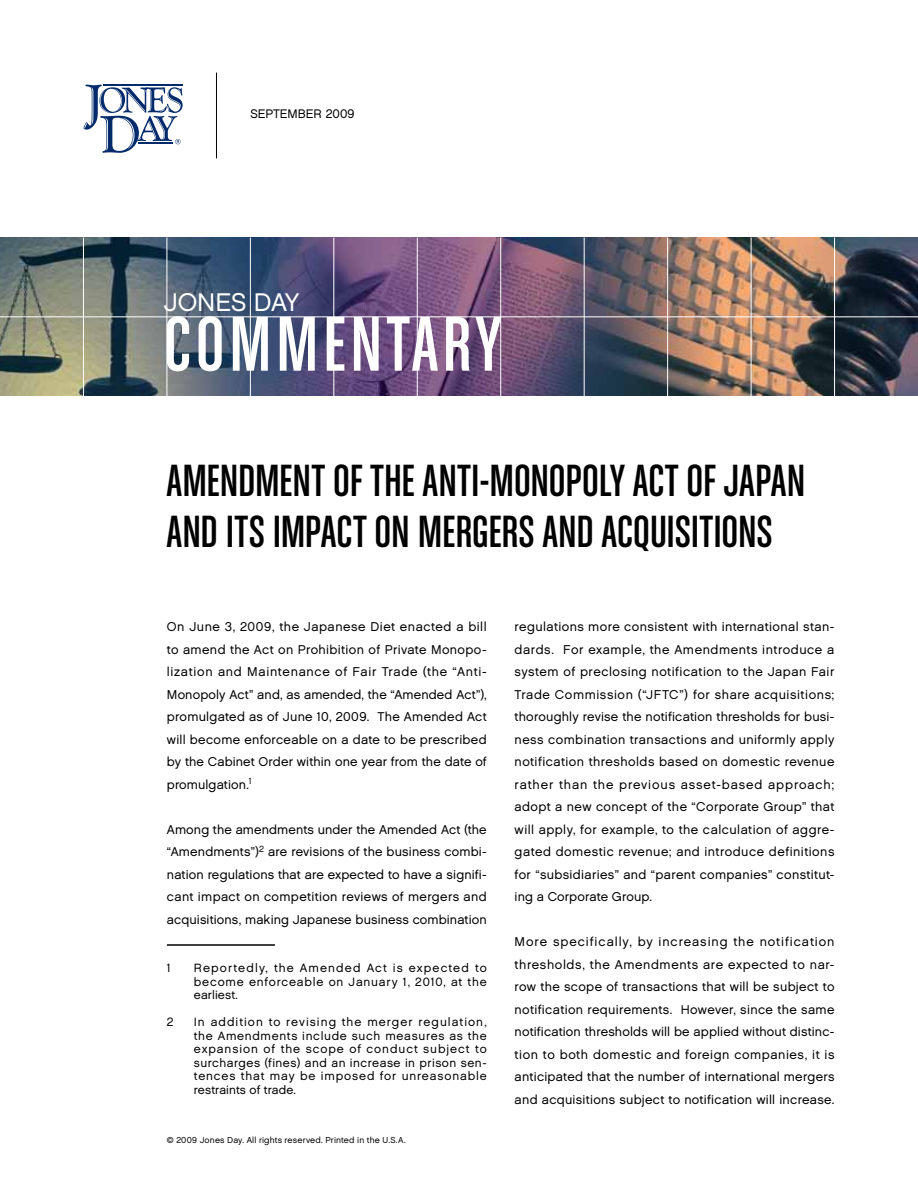
<style>
.page{position:relative;width:918px;height:1188px;background:#fff}
.page>*{position:absolute;margin:0;border:0;box-sizing:border-box;transform-origin:0 0}
.t1{font:82.5px "Chalet Comprime Cologne Sixty";letter-spacing:.055em;color:#fff}
.t2{font:48px/51px "Chalet Comprime Cologne Sixty";letter-spacing:-.005em;color:#000}
.t3{font:25.5px "Chalet London Nineteen Sixty";letter-spacing:-.005em;color:#fff}
.t4{font:12.75px/22.5px "Chalet London Nineteen Sixty";letter-spacing:.01em;color:#000;text-align:justify}
.t5{font:12.3px "Chalet London Nineteen Sixty";color:#000}
.t6{font:12px/13.5px "Chalet London Nineteen Sixty";letter-spacing:.065em;color:#000;text-align:justify}
.t7{font:8.7px "Chalet London Nineteen Sixty";letter-spacing:.02em;color:#000}
</style>
<div class="page">
<img style="left:0;top:237px;width:918px;height:158px">
<hr style="left:167px;top:238px;width:1px;height:160px;background:#fff">
<hr style="left:83px;top:238px;width:1px;height:160px;background:#fff">
<hr style="left:250px;top:238px;width:1px;height:160px;background:#fff">
<hr style="left:334px;top:238px;width:1px;height:160px;background:#fff">
<hr style="left:417px;top:238px;width:1px;height:160px;background:#fff">
<hr style="left:500px;top:238px;width:1px;height:160px;background:#fff">
<hr style="left:584px;top:238px;width:1px;height:160px;background:#fff">
<hr style="left:667px;top:238px;width:1px;height:160px;background:#fff">
<hr style="left:751px;top:238px;width:1px;height:160px;background:#fff">
<hr style="left:834px;top:238px;width:1px;height:160px;background:#fff">
<hr style="left:0;top:317px;width:918px;height:1px;background:#fff">
<hr style="left:216px;top:73px;width:1px;height:85px;background:#000">
<svg style="left:83px;top:85px;width:100px;height:68px"></svg>
<hr style="left:167px;top:944px;width:108px;height:2px;background:#000">
<p class="t5" style="left:250px;top:106px;width:17px">Septem</p>
<p class="t5" style="left:298px;top:106px;width:58px">ber 2009</p>
<h3 class="t3" style="left:164px;top:286px;width:137px">JONES DAY</h3>
<h1 class="t1" style="left:164px;top:299px;width:339px">COMMENTARY</h1>
<h2 class="t2" style="left:167px;top:454px;width:622px;text-indent:166px">OF THE ANTI-MONOPOLY ACT OF JAPAN<br>AND ITS IMPACT ON MERGERS AND ACQUISITIONS</h2>
<h2 class="t2" style="left:167px;top:454px;width:107px">AMENDMENT</h2>
<p class="t4" style="left:167px;top:615px;width:321px">On June 3, 2009, the Japanese Diet enacted a bill to amend the Act on Prohibition of Private Monopo&shy;lization and Maintenance of Fair Trade (the “Anti-Monopoly Act” and, as amended, the “Amended Act”), promulgated as of June 10, 2009. The Amended Act will become enforceable on a date to be prescribed by the Cabinet Order within one year from the date of promulgation.<sup>1</sup></p>
<p class="t4" style="left:167px;top:818px;width:321px">Among the amendments under the Amended Act (the “Amendments”)<sup>2</sup> are revisions of the business combi&shy;nation regulations that are expected to have a signifi&shy;cant impact on competition reviews of mergers and acquisitions, making Japanese business combination</p>
<p class="t6" style="left:167px;top:961px;width:6px">1</p>
<p class="t6" style="left:194px;top:961px;width:294px">Reportedly, the Amended Act is expected to become enforceable on January 1, 2010, at the earliest.</p>
<p class="t6" style="left:167px;top:1015px;width:8px">2</p>
<p class="t6" style="left:194px;top:1015px;width:294px">In addition to revising the merger regulation, the Amendments include such measures as the expansion of the scope of conduct subject to surcharges (fines) and an increase in prison sen&shy;tences that may be imposed for unreasonable restraints of trade.</p>
<p class="t7" style="left:167px;top:1134px;width:240px">© 2009 Jones Day. All rights reserved. Printed in the U.S.A.</p>
<p class="t4" style="left:515px;top:615px;width:321px">regulations more consistent with international stan&shy;dards. For example, the Amendments introduce a system of preclosing notification to the Japan Fair Trade Commission (“JFTC”) for share acquisitions; thoroughly revise the notification thresholds for busi&shy;ness combination transactions and uniformly apply notification thresholds based on domestic revenue rather than the previous asset-based approach; adopt a new concept of the “Corporate Group” that will apply, for example, to the calculation of aggre&shy;gated domestic revenue; and introduce definitions for “subsidiaries” and “parent companies” constitut&shy;ing a Corporate Group.</p>
<p class="t4" style="left:515px;top:930px;width:321px">More specifically, by increasing the notification thresholds, the Amendments are expected to nar&shy;row the scope of transactions that will be subject to notification requirements. However, since the same notification thresholds will be applied without distinc&shy;tion to both domestic and foreign companies, it is anticipated that the number of international mergers and acquisitions subject to notification will increase.</p>
</div>
